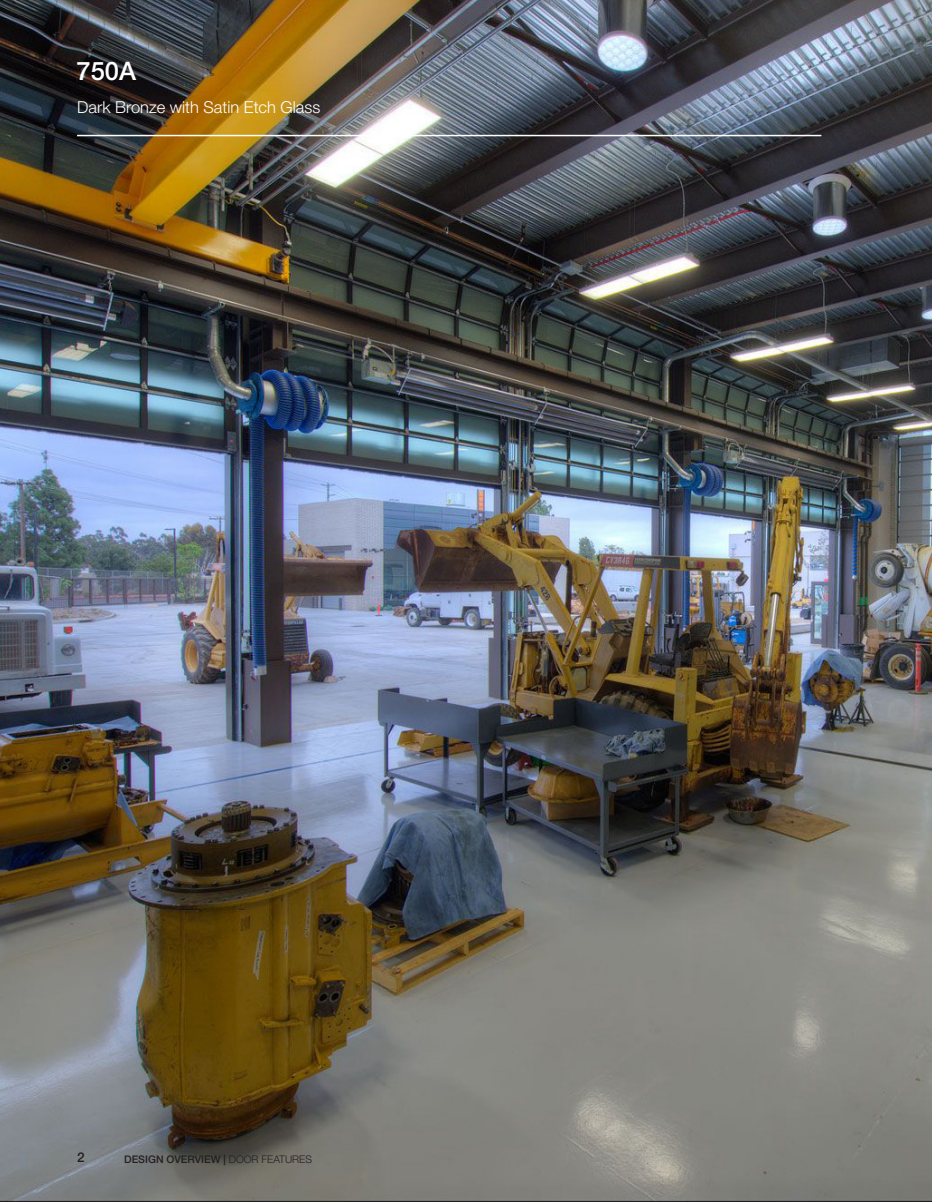
<style>
.page{position:relative;width:932px;height:1202px;background:#fff}
.page>*{position:absolute;margin:0;border:0;box-sizing:border-box;transform-origin:0 0}
.t1{font:500 25.5px "Hoermann Helvetica Neue";color:#fff}
.t2{font:300 16.5px "Hoermann Helvetica Neue";color:#fff}
.t3{font:500 13.5px "Hoermann Helvetica Neue";color:#231f20}
.t4{font:500 10.5px "Hoermann Helvetica Neue";color:#231f20}
.s1{font-weight:300}
</style>
<div class="page">
<img style="left:0;top:0;width:932px;height:1202px">
<hr style="left:77px;top:135px;width:744px;height:1px;background:#fff">
<p class="t1" style="left:77px;top:54px;width:61px">750A</p>
<p class="t2" style="left:77px;top:96px;width:244px">Dark Bronze with Satin Etch Glass</p>
<p class="t3" style="left:77px;top:1147px;width:9px">2</p>
<p class="t4" style="left:124px;top:1151px;width:189px">DESIGN OVERVIEW | <span class="s1">DOOR FEATURES</span></p>
</div>
